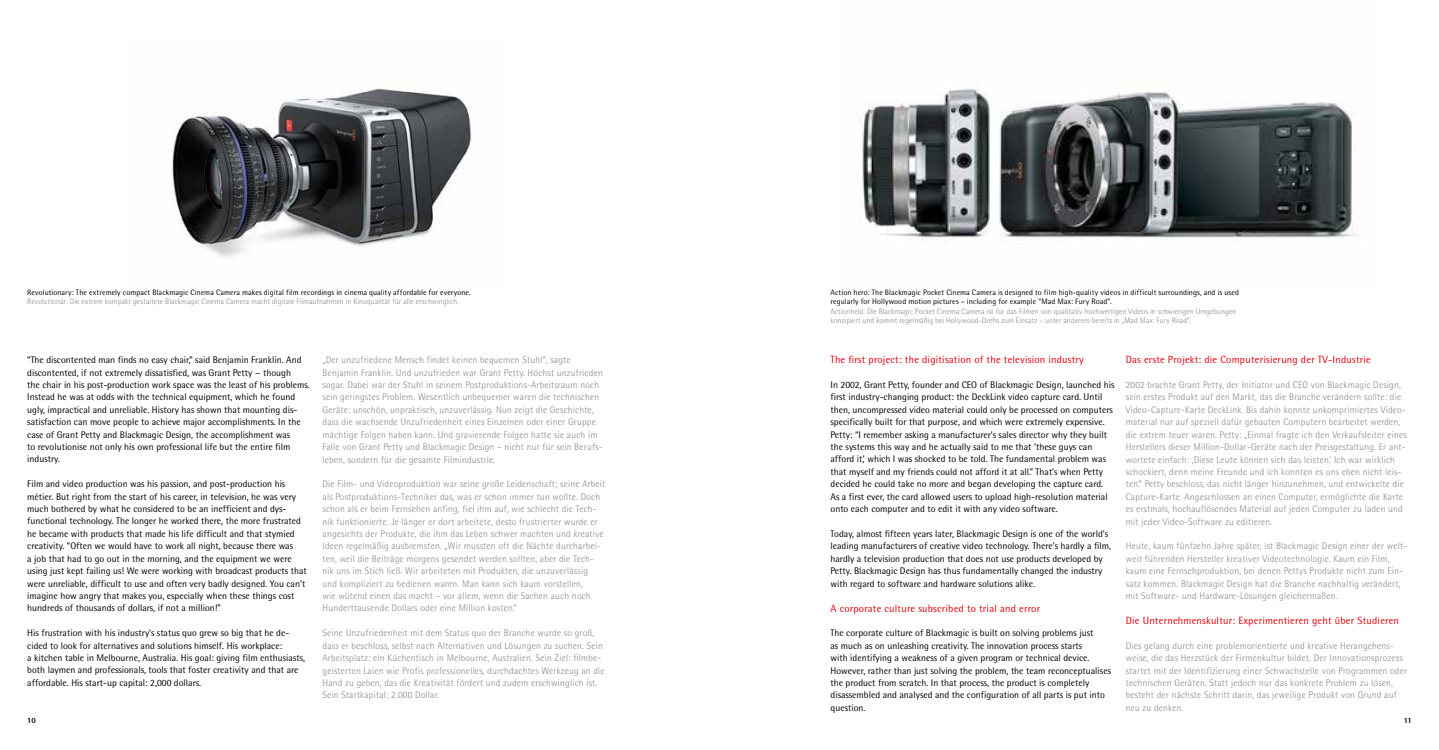
<style>
.page{position:relative;width:1439px;height:750px;background:#fff}
.page>*{position:absolute;margin:0;border:0;box-sizing:border-box;transform-origin:0 0}
.t1{font:10.5px "Rotis Semi Sans Pro";letter-spacing:.02em;color:#e3000b}
.t2{font:300 9.62px/12.4px "Rotis Semi Sans Pro";letter-spacing:.02em;color:#868786}
.t3{font:9.62px/12.4px "Rotis Semi Sans Pro";color:#000}
.t4{font:300 7.88px/9.3px "Rotis Semi Sans Pro";letter-spacing:.005em;color:#868786}
.t5{font:7.88px/9.3px "Rotis Semi Sans Pro";letter-spacing:.005em;color:#000}
.t6{font:800 7.88px "Rotis Semi Sans Pro";color:#000}
</style>
<div class="page">
<img style="left:172px;top:84px;width:299px;height:174px">
<img style="left:859px;top:83px;width:499px;height:159px">
<p class="t5" style="left:27px;top:287px;width:445px">Revolutionary: The extremely compact Blackmagic Cinema Camera makes digital film recordings in cinema quality affordable for everyone.</p>
<p class="t4" style="left:27px;top:297px;width:433px">Revolutionär: Die extrem kompakt gestaltete Blackmagic Cinema Camera macht digitale Filmaufnahmen in Kinoqualität für alle erschwinglich.</p>
<p class="t5" style="left:830px;top:287px;width:410px">Action hero: The Blackmagic Pocket Cinema Camera is designed to film high-quality videos in difficult surroundings, and is used regularly for Hollywood motion pictures – including for example “Mad Max: Fury Road”.</p>
<p class="t4" style="left:830px;top:306px;width:407px">Actionheld: Die Blackmagic Pocket Cinema Camera ist für das Filmen von qualitativ hochwertigen Videos in schwierigen Umgebungen konzipiert und kommt regelmäßig bei Hollywood-Drehs zum Einsatz – unter anderem bereits in „Mad Max: Fury Road“.</p>
<p class="t1" style="left:830px;top:353px;width:255px">The first project: the digitisation of the television industry</p>
<p class="t3" style="left:830px;top:378px;width:285px">In 2002, Grant Petty, founder and CEO of Blackmagic Design, launched his first industry-changing product: the DeckLink video capture card. Until then, uncompressed video material could only be processed on computers specifically built for that purpose, and which were extremely expensive.<br>Petty: “I remember asking a manufacturer’s sales director why they built the systems this way and he actually said to me that ‘these guys can afford it,’ which I was shocked to be told. The fundamental problem was that myself and my friends could not afford it at all.” That’s when Petty decided he could take no more and began developing the capture card.<br>As a first ever, the card allowed users to upload high-resolution material onto each computer and to edit it with any video software.</p>
<p class="t3" style="left:830px;top:527px;width:282px">Today, almost fifteen years later, Blackmagic Design is one of the world’s leading manufacturers of creative video technology. There’s hardly a film, hardly a television production that does not use products developed by Petty. Blackmagic Design has thus fundamentally changed the industry with regard to software and hardware solutions alike.</p>
<p class="t1" style="left:830px;top:601px;width:211px">A corporate culture subscribed to trial and error</p>
<p class="t3" style="left:830px;top:626px;width:282px">The corporate culture of Blackmagic is built on solving problems just<br>as much as on unleashing creativity. The innovation process starts<br>with identifying a weakness of a given program or technical device.<br>However, rather than just solving the problem, the team reconceptualises the product from scratch. In that process, the product is completely disassembled and analysed and the configuration of all parts is put into question.</p>
<p class="t1" style="left:1125px;top:353px;width:247px">Das erste Projekt: die Computerisierung der TV-Industrie</p>
<p class="t2" style="left:1125px;top:378px;width:282px">2002 brachte Grant Petty, der Initiator und CEO von Blackmagic Design, sein erstes Produkt auf den Markt, das die Branche verändern sollte: die Video-Capture-Karte DeckLink. Bis dahin konnte unkomprimiertes Video&shy;material nur auf speziell dafür gebauten Computern bearbeitet werden, die extrem teuer waren. Petty: „Einmal fragte ich den Verkaufsleiter eines Herstellers dieser Million-Dollar-Geräte nach der Preisgestaltung. Er ant&shy;wortete einfach: ‚Diese Leute können sich das leisten.‘ Ich war wirklich schockiert, denn meine Freunde und ich konnten es uns eben nicht leis&shy;ten.“ Petty beschloss, das nicht länger hinzunehmen, und entwickelte die Capture-Karte. Angeschlossen an einen Computer, ermöglichte die Karte es erstmals, hochauflösendes Material auf jeden Computer zu laden und mit jeder Video-Software zu editieren.</p>
<p class="t2" style="left:1125px;top:539px;width:283px">Heute, kaum fünfzehn Jahre später, ist Blackmagic Design einer der welt&shy;weit führenden Hersteller kreativer Videotechnologie. Kaum ein Film, kaum eine Fernsehproduktion, bei denen Pettys Produkte nicht zum Ein&shy;satz kommen. Blackmagic Design hat die Branche nachhaltig verändert, mit Software- und Hardware-Lösungen gleichermaßen.</p>
<p class="t1" style="left:1125px;top:613px;width:275px">Die Unternehmenskultur: Experimentieren geht über Studieren</p>
<p class="t2" style="left:1125px;top:639px;width:283px">Dies gelang durch eine problemorientierte und kreative Herangehens&shy;weise, die das Herzstück der Firmenkultur bildet. Der Innovationsprozess startet mit der Identifizierung einer Schwachstelle von Programmen oder technischen Geräten. Statt jedoch nur das konkrete Problem zu lösen, besteht der nächste Schritt darin, das jeweilige Produkt von Grund auf neu zu denken.</p>
<p class="t3" style="left:27px;top:353px;width:284px">“The discontented man finds no easy chair,” said Benjamin Franklin. And discontented, if not extremely dissatisfied, was Grant Petty − though<br>the chair in his post-production work space was the least of his problems.<br>Instead he was at odds with the technical equipment, which he found ugly, impractical and unreliable. History has shown that mounting dis&shy;satisfaction can move people to achieve major accomplishments. In the case of Grant Petty and Blackmagic Design, the accomplishment was<br>to revolutionise not only his own professional life but the entire film industry.</p>
<p class="t3" style="left:27px;top:477px;width:281px">Film and video production was his passion, and post-production his métier. But right from the start of his career, in television, he was very much bothered by what he considered to be an inefficient and dys&shy;functional technology. The longer he worked there, the more frustrated he became with products that made his life difficult and that stymied creativity. “Often we would have to work all night, because there was<br>a job that had to go out in the morning, and the equipment we were using just kept failing us! We were working with broadcast products that were unreliable, difficult to use and often very badly designed. You can’t imagine how angry that makes you, especially when these things cost hundreds of thousands of dollars, if not a million!”</p>
<p class="t3" style="left:27px;top:626px;width:279px">His frustration with his industry’s status quo grew so big that he de&shy;cided to look for alternatives and solutions himself. His workplace:<br>a kitchen table in Melbourne, Australia. His goal: giving film enthusiasts, both laymen and professionals, tools that foster creativity and that are affordable. His start-up capital: 2,000 dollars.</p>
<p class="t2" style="left:322px;top:353px;width:282px">„Der unzufriedene Mensch findet keinen bequemen Stuhl“, sagte Benjamin Franklin. Und unzufrieden war Grant Petty. Höchst unzufrieden sogar. Dabei war der Stuhl in seinem Postproduktions-Arbeitsraum noch sein geringstes Problem. Wesentlich unbequemer waren die technischen Geräte: unschön, unpraktisch, unzuverlässig. Nun zeigt die Geschichte, dass die wachsende Unzufriedenheit eines Einzelnen oder einer Gruppe mächtige Folgen haben kann. Und gravierende Folgen hatte sie auch im Falle von Grant Petty und Blackmagic Design – nicht nur für sein Berufs&shy;leben, sondern für die gesamte Filmindustrie.</p>
<p class="t2" style="left:322px;top:477px;width:284px">Die Film- und Videoproduktion war seine große Leidenschaft; seine Arbeit als Postproduktions-Techniker das, was er schon immer tun wollte. Doch schon als er beim Fernsehen anfing, fiel ihm auf, wie schlecht die Tech&shy;nik funktionierte. Je länger er dort arbeitete, desto frustrierter wurde er angesichts der Produkte, die ihm das Leben schwer machten und kreative Ideen regelmäßig ausbremsten. „Wir mussten oft die Nächte durcharbei&shy;ten, weil die Beiträge morgens gesendet werden sollten, aber die Tech&shy;nik uns im Stich ließ. Wir arbeiteten mit Produkten, die unzuverlässig<br>und kompliziert zu bedienen waren. Man kann sich kaum vorstellen,<br>wie wütend einen das macht – vor allem, wenn die Sachen auch noch Hunderttausende Dollars oder eine Million kosten.“</p>
<p class="t2" style="left:322px;top:626px;width:284px">Seine Unzufriedenheit mit dem Status quo der Branche wurde so groß, dass er beschloss, selbst nach Alternativen und Lösungen zu suchen. Sein Arbeitsplatz: ein Küchentisch in Melbourne, Australien. Sein Ziel: filmbe&shy;geisterten Laien wie Profis professionelles, durchdachtes Werkzeug an die Hand zu geben, das die Kreativität fördert und zudem erschwinglich ist.<br>Sein Startkapital: 2.000 Dollar.</p>
<p class="t6" style="left:27px;top:715px;width:10px">10</p>
<p class="t6" style="left:1403px;top:715px;width:10px">11</p>
</div>
